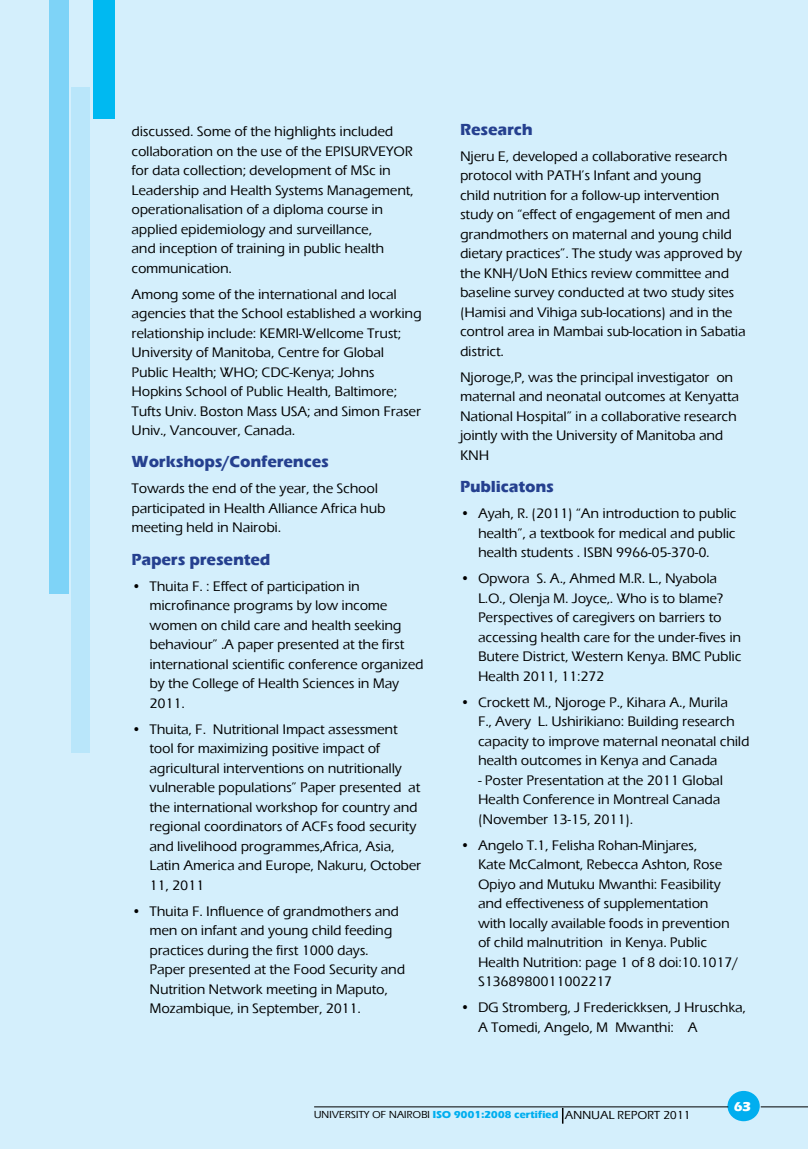
<style>
.page{position:relative;width:808px;height:1149px;background:#fff}
.page>*{position:absolute;margin:0;border:0;box-sizing:border-box;transform-origin:0 0}
.t1{font:700 16.5px "Eras ITC";color:#25408f;scale:.96 1}
.t2{font:500 14.25px/19.5px "Eras ITC";color:#000}
.t3{font:700 13.5px "Eras IT Cby BT";color:#fff}
.t4{font:700 10.5px "Eras ITC";color:#00aeef}
.s1{font-weight:500;color:#000}
.s2{font-weight:500;font-size:12px;color:#000}
</style>
<div class="page">
<div style="left:1px;top:0;width:807px;height:1148px;background:#d4effc"></div>
<div style="left:49px;top:0;width:19px;height:594px;background:#7ed3f7"></div>
<div style="left:72px;top:87px;width:18px;height:666px;background:#b9e6fa"></div>
<div style="left:93px;top:0;width:22px;height:119px;background:#00b9f1"></div>
<div style="left:727px;top:1090px;width:33px;height:30px;background:#00aeef;border-radius:50%"></div>
<hr style="left:314px;top:1106px;width:414px;height:1px;background:#000">
<hr style="left:761px;top:1106px;width:47px;height:1px;background:#000">
<svg style="left:562px;top:1107px;width:1px;height:16px"></svg>
<p class="t2" style="left:132px;top:122px;width:284px">discussed. Some of the highlights included collaboration on the use of the EPISURVEYOR for data collection; development of MSc in Leadership and Health Systems Management, operationalisation of a diploma course in applied epidemiology and surveillance,<br>and inception of training in public health communication.</p>
<p class="t2" style="left:132px;top:284px;width:292px">Among some of the international and local agencies that the School established a working relationship include: KEMRI-Wellcome Trust; University of Manitoba, Centre for Global Public Health; WHO; CDC-Kenya; Johns Hopkins School of Public Health, Baltimore; Tufts Univ. Boston Mass USA; and Simon Fraser Univ., Vancouver, Canada.</p>
<p class="t1" style="left:132px;top:452px;width:208px">Workshops/Conferences</p>
<p class="t2" style="left:132px;top:479px;width:256px">Towards the end of the year, the School participated in Health Alliance Africa hub meeting held in Nairobi.</p>
<p class="t1" style="left:132px;top:549px;width:147px">Papers presented</p>
<p class="t2" style="left:150px;top:576px;width:276px;text-indent:-18px">• Thuita F. : Effect of participation in microfinance programs by low income women on child care and health seeking behaviour” .A paper presented at the first international scientific conference organized by the College of Health Sciences in May 2011.</p>
<p class="t2" style="left:150px;top:719px;width:274px;text-indent:-18px">• Thuita, F. Nutritional Impact assessment tool for maximizing positive impact of agricultural interventions on nutritionally vulnerable populations” Paper presented at the international workshop for country and regional coordinators of ACFs food security and livelihood programmes,Africa, Asia, Latin America and Europe, Nakuru, October 11, 2011</p>
<p class="t2" style="left:150px;top:901px;width:258px;text-indent:-18px">• Thuita F. Influence of grandmothers and men on infant and young child feeding practices during the first 1000 days.<br>Paper presented at the Food Security and Nutrition Network meeting in Maputo, Mozambique, in September, 2011.</p>
<p class="t1" style="left:460px;top:120px;width:78px">Research</p>
<p class="t2" style="left:460px;top:146px;width:288px">Njeru E, developed a collaborative research protocol with PATH’s Infant and young<br>child nutrition for a follow-up intervention study on “effect of engagement of men and grandmothers on maternal and young child dietary practices”. The study was approved by the KNH/UoN Ethics review committee and baseline survey conducted at two study sites (Hamisi and Vihiga sub-locations) and in the control area in Mambai sub-location in Sabatia district.</p>
<p class="t2" style="left:460px;top:367px;width:281px">Njoroge,P, was the principal investigator on maternal and neonatal outcomes at Kenyatta National Hospital” in a collaborative research jointly with the University of Manitoba and KNH</p>
<p class="t1" style="left:460px;top:477px;width:100px">Publicatons</p>
<p class="t2" style="left:478px;top:503px;width:261px;text-align:justify;text-indent:-18px">• Ayah, R. (2011) “An introduction to public health”, a textbook for medical and public health students . ISBN 9966-05-370-0.</p>
<p class="t2" style="left:478px;top:568px;width:266px;text-indent:-18px">• Opwora S. A., Ahmed M.R. L., Nyabola L.O., Olenja M. Joyce,. Who is to blame?<br>Perspectives of caregivers on barriers to accessing health care for the under-fives in Butere District, Western Kenya. BMC Public Health 2011, 11:272</p>
<p class="t2" style="left:478px;top:692px;width:274px;text-indent:-18px">• Crockett M., Njoroge P., Kihara A., Murila<br>F., Avery L. Ushirikiano: Building research capacity to improve maternal neonatal child health outcomes in Kenya and Canada</p>
<p class="t2" style="left:478px;top:770px;width:247px">- Poster Presentation at the 2011 Global<br>Health Conference in Montreal Canada (November 13-15, 2011).</p>
<p class="t2" style="left:478px;top:835px;width:262px;text-indent:-18px">• Angelo T.1, Felisha Rohan-Minjares,<br>Kate McCalmont, Rebecca Ashton, Rose Opiyo and Mutuku Mwanthi: Feasibility and effectiveness of supplementation with locally available foods in prevention of child malnutrition in Kenya. Public Health Nutrition: page 1 of 8 doi:10.1017/ S1368980011002217</p>
<p class="t2" style="left:478px;top:997px;width:270px;text-indent:-18px">• DG Stromberg, J Frederickksen, J Hruschka,<br>A Tomedi, Angelo, M Mwanthi: A</p>
<p class="t4" style="left:314px;top:1108px;width:379px"><span class="s1">UNIVERSITY OF NAIROBI</span> ISO 9001:2008 certified <span class="s2">ANNUAL REPORT 2011</span></p>
<p class="t3" style="left:734px;top:1097px;width:18px">63</p>
</div>
